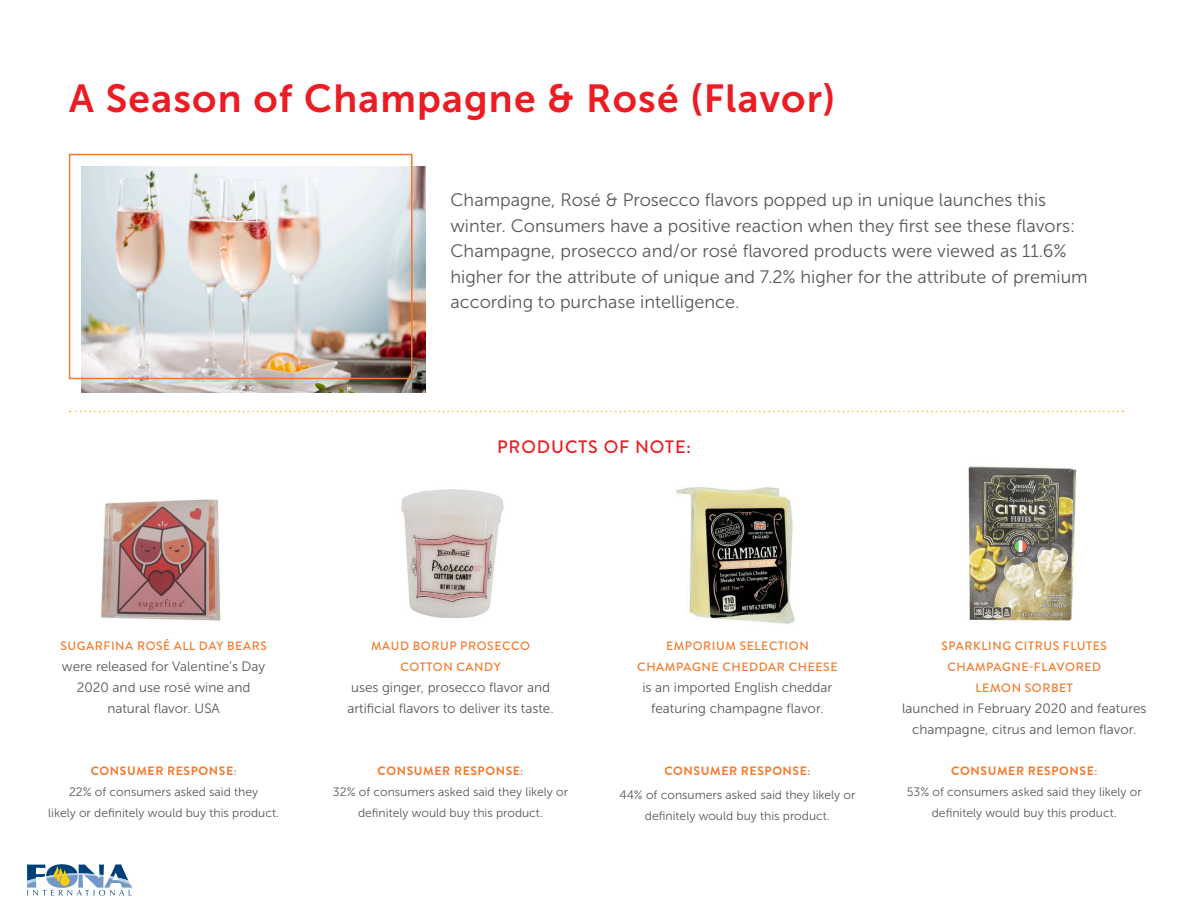
<style>
.page{position:relative;width:1188px;height:918px;background:#fff}
.page>*{position:absolute;margin:0;border:0;box-sizing:border-box;transform-origin:0 0}
.t1{font:39px "Museo Sans 700";letter-spacing:.03em;color:#eb1c22}
.t2{font:18px/25.5px "Museo Sans 300";color:#57585a}
.t3{font:500 18px "Brandon Grotesque";letter-spacing:.05em;color:#eb1c22}
.t4{font:13.5px/21px "Museo Sans 300";color:#57585a;text-align:center}
.t5{font:12.15px/21px "Museo Sans 300";color:#57585a;text-align:center}
.t6{font:500 12.15px/21px "Brandon Grotesque";letter-spacing:.05em;color:#f4792a;text-align:center}
.t7{font:700 12.15px "Brandon Grotesque";letter-spacing:.05em;color:#f4792a}
.s1{font-family:"Brandon Grotesque";font-weight:700;color:#f4792a}
.s2{font-family:"Brandon Grotesque";font-weight:500;color:#f4792a}
.s3{font-weight:500}
</style>
<div class="page">
<svg style="left:27px;top:864px;width:105px;height:32px"></svg>
<img style="left:968px;top:466px;width:109px;height:155px">
<img style="left:676px;top:487px;width:119px;height:137px">
<img style="left:401px;top:489px;width:103px;height:130px">
<svg style="left:70px;top:411px;width:1053px;height:1px"></svg>
<img style="left:82px;top:167px;width:344px;height:225px">
<div style="left:69px;top:154px;width:344px;height:225px;border:2px solid #f4792a"></div>
<img style="left:101px;top:499px;width:120px;height:122px">
<p class="t1" style="left:69px;top:77px;width:768px">A Season of Champagne &amp; Rosé (Flavor)</p>
<p class="t2" style="left:451px;top:187px;width:639px">Champagne, Rosé &amp; Prosecco flavors popped up in unique launches this winter. Consumers have a positive reaction when they first see these flavors:<br>Champagne, prosecco and/or rosé flavored products were viewed as 11.6% higher for the attribute of unique and 7.2% higher for the attribute of premium according to purchase intelligence.</p>
<p class="t3" style="left:497px;top:434px;width:195px">PRODUCTS OF NOTE:</p>
<p class="t6" style="left:60px;top:635px;width:208px">SUGARFINA ROSÉ ALL DAY BEARS</p>
<p class="t4" style="left:62px;top:656px;width:205px">were released for Valentine’s Day<br>2020 and use rosé wine and natural flavor. USA</p>
<p class="t6" style="left:371px;top:635px;width:161px">MAUD BORUP PROSECCO<br>COTTON CANDY</p>
<p class="t4" style="left:347px;top:677px;width:208px;text-align:left">uses ginger, prosecco flavor and artificial flavors to deliver its taste.</p>
<p class="t5" style="left:48px;top:760px;width:232px"><span class="s1">CONSUMER RESPONSE</span><span class="s2">:<br></span>22% of consumers asked said they<br>likely or definitely would buy this product.</p>
<p class="t5" style="left:333px;top:760px;width:237px"><span class="s1">CONSUMER RESPONSE</span><span class="s2">:<br></span>32% of consumers asked said they likely or definitely would buy this product.</p>
<p class="t6" style="left:637px;top:635px;width:202px">EMPORIUM SELECTION<br>CHAMPAGNE CHEDDAR CHEESE</p>
<p class="t4" style="left:642px;top:677px;width:191px">is an imported English cheddar featuring champagne flavor.</p>
<p class="t7" style="left:664px;top:762px;width:148px">CONSUMER RESPONSE<span class="s3">:</span></p>
<p class="t5" style="left:619px;top:784px;width:237px">44% of consumers asked said they likely or definitely would buy this product.</p>
<p class="t6" style="left:941px;top:635px;width:167px">SPARKLING CITRUS FLUTES<br>CHAMPAGNE-FLAVORED<br>LEMON SORBET</p>
<p class="t4" style="left:902px;top:698px;width:246px">launched in February 2020 and features champagne, citrus and lemon flavor.</p>
<p class="t5" style="left:907px;top:760px;width:237px"><span class="s1">CONSUMER RESPONSE</span><span class="s2">:<br></span>53% of consumers asked said they likely or definitely would buy this product.</p>
</div>
